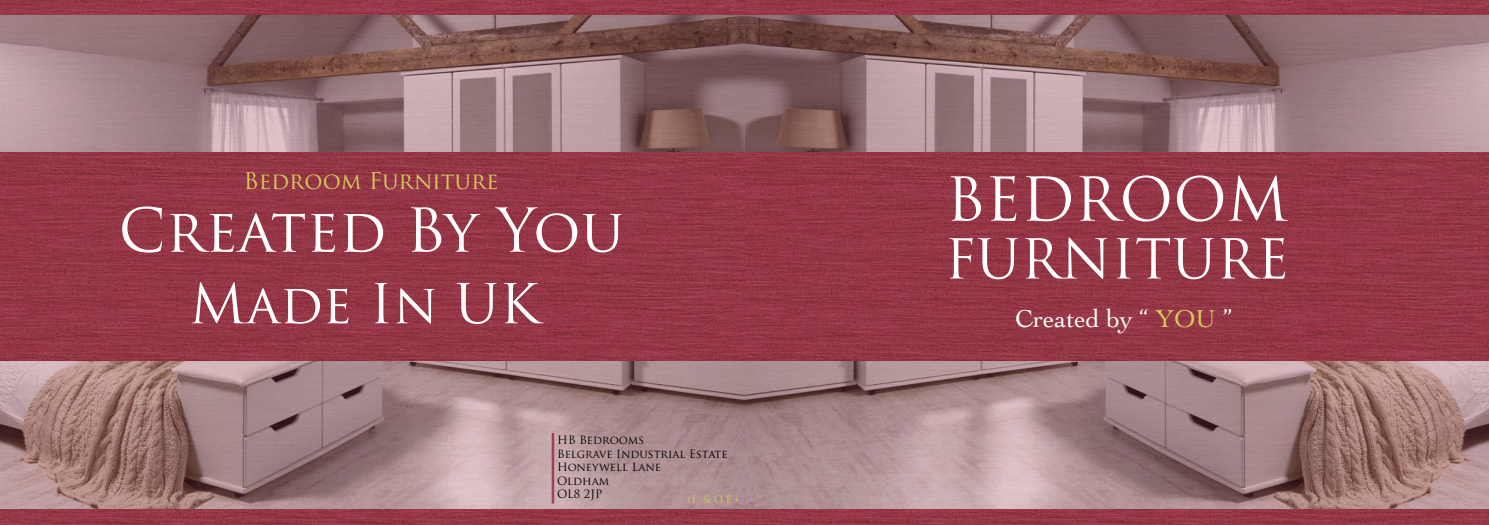
<style>
.page{position:relative;width:1489px;height:525px;background:#fff}
.page>*{position:absolute;margin:0;border:0;box-sizing:border-box;transform-origin:0 0}
.t1{font:58.75px "Trajan Pro";color:#fff}
.t2{font:53.5px "Trajan Pro";color:#fff}
.t3{font:25.62px "Cochin";color:#fff}
.t4{font:22.5px "Trajan Pro";color:#d7ca5a}
.t5{font:11.25px/13.5px "Trajan Pro";color:#000}
.t6{font:10px "Trajan Pro";color:#d7ca5a}
.s1{color:#d7ca5a}
</style>
<div class="page">
<img style="left:0;top:0;width:1488px;height:524px">
<img style="left:744px;top:15px;width:744px;height:136px">
<img style="left:744px;top:361px;width:744px;height:147px">
<svg style="left:0;top:15px;width:744px;height:136px;background:#957577"></svg>
<svg style="left:0;top:361px;width:744px;height:147px;background:#a78787"></svg>
<hr style="left:551px;top:432px;width:3px;height:71px;background:#a04055">
<h3 class="t4" style="left:243px;top:166px;width:256px">Bedroom Furniture</h3>
<h1 class="t1" style="left:118px;top:193px;width:507px">Created By You</h1>
<h2 class="t2" style="left:189px;top:269px;width:352px">Made In UK</h2>
<p class="t5" style="left:557px;top:433px;width:172px">HB Bedrooms<br>Belgrave Industrial Estate<br>Honeywell Lane<br>Oldham<br>OL8 2JP</p>
<p class="t6" style="left:687px;top:493px;width:52px">(E. &amp; O.E.)</p>
<h1 class="t1" style="left:945px;top:162px;width:344px">BEDROOM</h1>
<h2 class="t2" style="left:944px;top:225px;width:346px">FURNITURE</h2>
<h3 class="t3" style="left:1015px;top:301px;width:219px">Created by “ <span class="s1">YOU</span> ”</h3>
</div>
